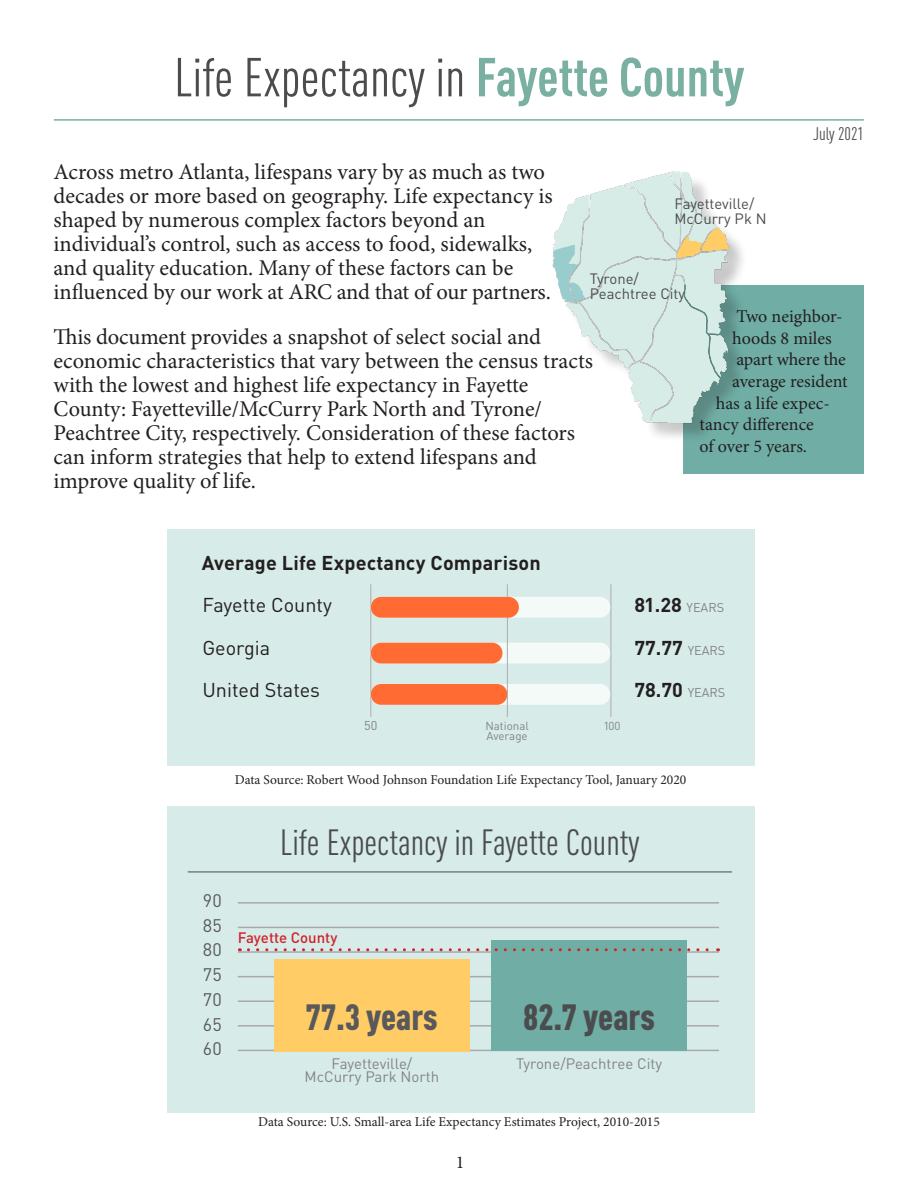
<style>
.page{position:relative;width:918px;height:1188px;background:#fff}
.page>*{position:absolute;margin:0;border:0;box-sizing:border-box;transform-origin:0 0}
.t1{font:condensed 54px "DIN Pro";color:#4b4c4d}
.t2{font:condensed 36px "DIN Pro";color:#4b4c4d}
.t3{font:900 condensed 36px "DIN Pro";color:#4b4c4d}
.t4{font:900 condensed 36px "DIN Pro";color:#59595c}
.t5{font:22.5px/24px "Minion Pro";color:#231f20}
.t6{font:700 19.8px "DIN Pro";letter-spacing:.01em;color:#231f20}
.t7{font:19.8px "DIN Pro";color:#231f20}
.t8{font:18px "Minion Pro";letter-spacing:-.005em;color:#231f20}
.t9{font:18px "DIN Pro";color:#59595c}
.t10{font:condensed 18px "DIN Pro";color:#4b4c4d}
.t11{font:15px "DIN Pro";color:#838385}
.t12{font:500 15px "DIN Pro";letter-spacing:-.005em;color:#d1232a}
.t13{font:14.85px/14.9px "DIN Pro";color:#4b4c4d}
.t14{font:13.5px "Minion Pro";color:#231f20}
.t15{font:12.75px "DIN Pro";color:#838385}
.t16{font:11.55px "DIN Pro";color:#838385}
.s1{font-weight:700;color:#79b0a1}
.s2{font-weight:400;font-size:12.75px;color:#838385}
</style>
<div class="page">
<hr style="left:54px;top:119px;width:810px;height:2px;background:#79b0a1">
<div style="left:683px;top:285px;width:181px;height:189px;background:#6fada5"></div>
<div style="left:167px;top:806px;width:587px;height:307px;background:#d7ece8"></div>
<hr style="left:188px;top:872px;width:544px;height:1px;background:#4b4c4d">
<hr style="left:238px;top:902px;width:481px;height:2px;background:#a8a9ad">
<hr style="left:238px;top:927px;width:481px;height:1px;background:#a8a9ad">
<hr style="left:238px;top:951px;width:481px;height:2px;background:#a8a9ad">
<hr style="left:238px;top:976px;width:481px;height:1px;background:#a8a9ad">
<hr style="left:238px;top:1000px;width:481px;height:2px;background:#a8a9ad">
<hr style="left:238px;top:1025px;width:481px;height:2px;background:#a8a9ad">
<hr style="left:238px;top:1050px;width:481px;height:1px;background:#a8a9ad">
<div style="left:491px;top:940px;width:196px;height:111px;background:#6fada5"></div>
<div style="left:274px;top:959px;width:196px;height:92px;background:#fc6"></div>
<svg style="left:248px;top:948px;width:471px;height:3px"></svg>
<div style="left:167px;top:529px;width:587px;height:237px;background:#d7ece8"></div>
<hr style="left:610px;top:584px;width:1px;height:133px;background:#acacad">
<hr style="left:370px;top:584px;width:1px;height:133px;background:#acacad">
<div style="left:370px;top:597px;width:240px;height:21px;background:#f4faf8;border-radius:10px"></div>
<div style="left:370px;top:643px;width:240px;height:21px;background:#f4faf8;border-radius:10px"></div>
<div style="left:371px;top:643px;width:131px;height:21px;background:#ff6b33;border-radius:10px"></div>
<div style="left:370px;top:684px;width:240px;height:21px;background:#f4faf8;border-radius:10px"></div>
<div style="left:371px;top:684px;width:136px;height:21px;background:#ff6b33;border-radius:10px"></div>
<hr style="left:507px;top:584px;width:1px;height:133px;background:#acacad">
<div style="left:371px;top:597px;width:148px;height:21px;background:#ff6b33;border-radius:10px"></div>
<div style="left:556px;top:175px;width:193px;height:268px;background:#231f20;opacity:.25"></div>
<img style="left:552px;top:171px;width:177px;height:255px">
<p class="t1" style="left:174px;top:40px;width:572px">Life Expectancy in <span class="s1">Fayette County</span></p>
<p class="t10" style="left:813px;top:121px;width:52px">July 2021</p>
<p class="t5" style="left:54px;top:160px;width:501px">Across metro Atlanta, lifespans vary by as much as two decades or more based on geography. Life expectancy is shaped by numerous complex factors beyond an individual’s control, such as access to food, sidewalks, and quality education. Many of these factors can be influenced by our work at ARC and that of our partners.</p>
<p class="t5" style="left:54px;top:325px;width:541px">This document provides a snapshot of select social and economic characteristics that vary between the census tracts with the lowest and highest life expectancy in Fayette County: Fayetteville/McCurry Park North and Tyrone/ Peachtree City, respectively. Consideration of these factors can inform strategies that help to extend lifespans and improve quality of life.</p>
<p class="t13" style="left:675px;top:196px;width:94px">Fayetteville/<br>McCurry Pk N</p>
<p class="t13" style="left:590px;top:271px;width:97px">Tyrone/<br>Peachtree City</p>
<p class="t8" style="left:736px;top:304px;width:108px">Two neighbor-</p>
<p class="t8" style="left:732px;top:326px;width:101px">hoods 8 miles</p>
<p class="t8" style="left:736px;top:348px;width:111px">apart where the</p>
<p class="t8" style="left:732px;top:369px;width:117px">average resident</p>
<p class="t8" style="left:716px;top:391px;width:115px">has a life expec-</p>
<p class="t8" style="left:700px;top:412px;width:116px">tancy difference</p>
<p class="t8" style="left:700px;top:434px;width:109px">of over 5 years.</p>
<p class="t6" style="left:202px;top:547px;width:341px">Average Life Expectancy Comparison</p>
<p class="t7" style="left:202px;top:589px;width:131px">Fayette County</p>
<p class="t6" style="left:634px;top:589px;width:91px">81.28 <span class="s2">YEARS</span></p>
<p class="t7" style="left:202px;top:632px;width:69px">Georgia</p>
<p class="t6" style="left:634px;top:632px;width:92px">77.77 <span class="s2">YEARS</span></p>
<p class="t7" style="left:202px;top:675px;width:119px">United States</p>
<p class="t6" style="left:634px;top:675px;width:92px">78.70 <span class="s2">YEARS</span></p>
<p class="t15" style="left:364px;top:716px;width:15px">50</p>
<p class="t16" style="left:485px;top:717px;width:45px">National</p>
<p class="t16" style="left:603px;top:717px;width:19px">100</p>
<p class="t16" style="left:487px;top:727px;width:43px">Average</p>
<p class="t14" style="left:235px;top:771px;width:453px">Data Source: Robert Wood Johnson Foundation Life Expectancy Tool, January 2020</p>
<p class="t9" style="left:203px;top:887px;width:20px">90</p>
<p class="t9" style="left:203px;top:911px;width:20px">85</p>
<p class="t9" style="left:203px;top:936px;width:20px">80</p>
<p class="t9" style="left:203px;top:961px;width:20px">75</p>
<p class="t9" style="left:203px;top:986px;width:20px">70</p>
<p class="t9" style="left:203px;top:1010px;width:20px">65</p>
<p class="t9" style="left:203px;top:1035px;width:20px">60</p>
<p class="t2" style="left:280px;top:817px;width:361px">Life Expectancy in Fayette County</p>
<p class="t12" style="left:238px;top:926px;width:101px">Fayette County</p>
<p class="t4" style="left:306px;top:990px;width:133px">77.3 years</p>
<p class="t11" style="left:332px;top:1052px;width:82px">Fayetteville/</p>
<p class="t11" style="left:516px;top:1052px;width:148px">Tyrone/Peachtree City</p>
<p class="t11" style="left:305px;top:1065px;width:136px">McCurry Park North</p>
<p class="t3" style="left:523px;top:990px;width:133px">82.7 years</p>
<p class="t14" style="left:258px;top:1112px;width:403px">Data Source: U.S. Small-area Life Expectancy Estimates Project, 2010-2015</p>
<p class="t8" style="left:456px;top:1151px;width:10px">1</p>
</div>
